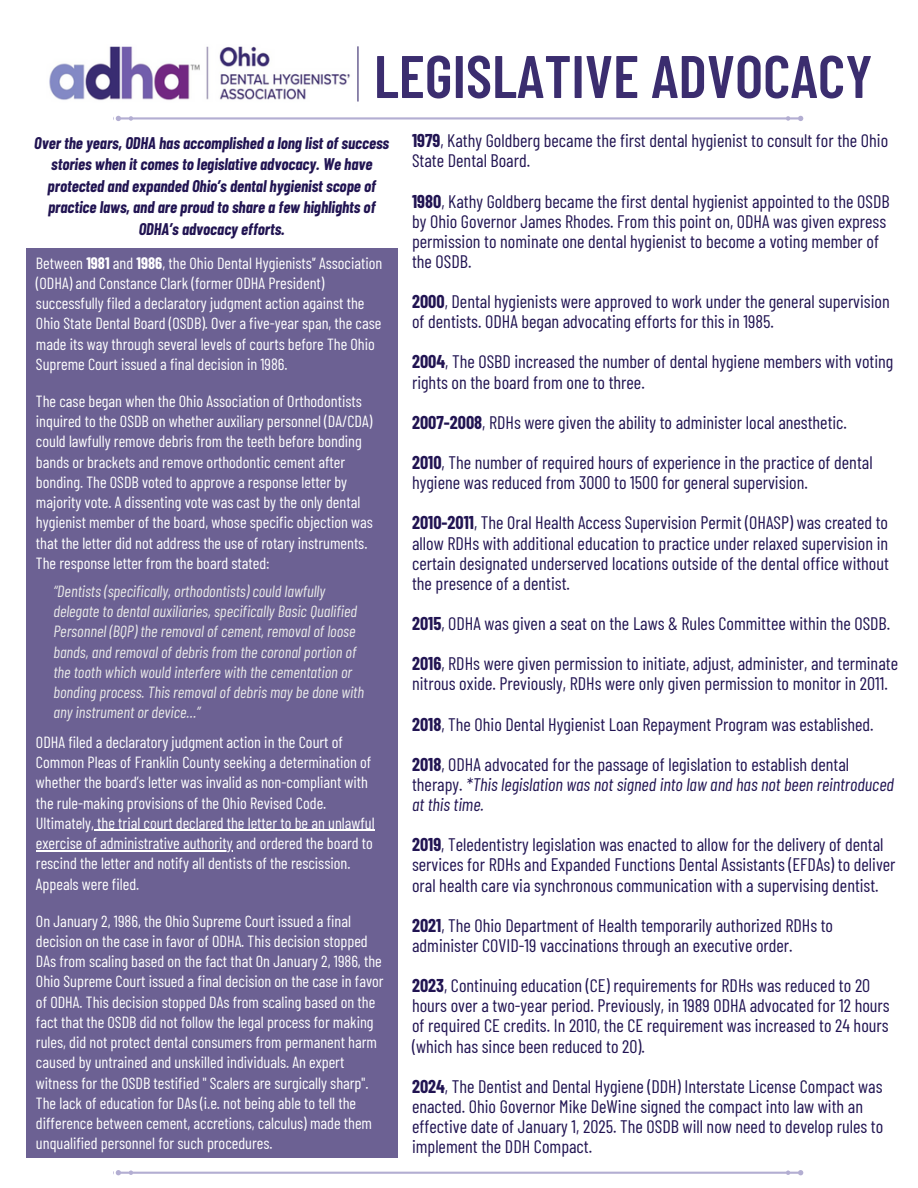
<style>
.page{position:relative;width:918px;height:1188px;background:#fff}
.page>*{position:absolute;margin:0;border:0;box-sizing:border-box;transform-origin:0 0}
.t1{font:600 60px "Barlow Condensed";color:#3b2d6f}
.t2{font:18.15px/20.1px "Barlow Condensed";color:#211452}
.t3{font:italic 18.15px/20.1px "Barlow Condensed";color:#211452}
.t4{font:italic 700 16.5px/21.3px "Barlow Condensed";color:#211452;text-align:center}
.t5{font:16.2px/20.2px "Barlow Condensed";color:#fff}
.t6{font:italic 16.2px/20.2px "Barlow Condensed";color:#e9e9e9}
.s1{font-weight:700}
.s2{font-weight:700;font-style:normal}
.s3{font-style:normal}
</style>
<div class="page">
<div style="left:26px;top:248px;width:372px;height:910px;background:#6c6193"></div>
<img style="left:49px;top:46px;width:301px;height:55px">
<hr style="left:357px;top:46px;width:2px;height:56px;background:#3b2d6f">
<svg style="left:116px;top:116px;width:687px;height:5px"></svg>
<svg style="left:116px;top:1170px;width:687px;height:5px"></svg>
<hr style="left:94px;top:830px;width:281px;height:1px;background:#fff">
<hr style="left:36px;top:850px;width:197px;height:1px;background:#fff">
<p class="t1" style="left:374px;top:38px;width:500px">LEGISLATIVE ADVOCACY</p>
<p class="t2" style="left:412px;top:130px;width:478px"><span class="s1">1979</span>, Kathy Goldberg became the first dental hygienist to consult for the Ohio<br>State Dental Board.</p>
<h1 class="t2" style="left:412px;top:190px;width:479px"><span class="s1">1980</span>, Kathy Goldberg became the first dental hygienist appointed to the OSDB by Ohio Governor James Rhodes. From this point on, ODHA was given express permission to nominate one dental hygienist to become a voting member of the OSDB.</h1>
<p class="t2" style="left:412px;top:291px;width:479px"><span class="s1">2000</span>, Dental hygienists were approved to work under the general supervision of dentists. ODHA began advocating efforts for this in 1985.</p>
<p class="t2" style="left:412px;top:351px;width:483px"><span class="s1">2004</span>, The OSBD increased the number of dental hygiene members with voting rights on the board from one to three.</p>
<p class="t2" style="left:412px;top:412px;width:436px"><span class="s1">2007-2008</span>, RDHs were given the ability to administer local anesthetic.</p>
<p class="t2" style="left:412px;top:452px;width:462px"><span class="s1">2010</span>, The number of required hours of experience in the practice of dental hygiene was reduced from 3000 to 1500 for general supervision.</p>
<p class="t2" style="left:412px;top:512px;width:478px;text-align:justify"><span class="s1">2010-2011</span>, The Oral Health Access Supervision Permit (OHASP) was created to allow RDHs with additional education to practice under relaxed supervision in certain designated underserved locations outside of the dental office without the presence of a dentist.</p>
<p class="t2" style="left:412px;top:613px;width:480px"><span class="s1">2015</span>, ODHA was given a seat on the Laws &amp; Rules Committee within the OSDB.</p>
<p class="t2" style="left:412px;top:653px;width:487px"><span class="s1">2016</span>, RDHs were given permission to initiate, adjust, administer, and terminate nitrous oxide. Previously, RDHs were only given permission to monitor in 2011.</p>
<p class="t2" style="left:412px;top:713px;width:463px"><span class="s1">2018</span>, The Ohio Dental Hygienist Loan Repayment Program was established.</p>
<p class="t3" style="left:412px;top:754px;width:483px"><span class="s2">2018</span><span class="s3">, ODHA advocated for the passage of legislation to establish dental therapy.</span> *This legislation was not signed into law and has not been reintroduced at this time.</p>
<p class="t2" style="left:412px;top:834px;width:485px"><span class="s1">2019</span>, Teledentistry legislation was enacted to allow for the delivery of dental services for RDHs and Expanded Functions Dental Assistants (EFDAs) to deliver oral health care via synchronous communication with a supervising dentist.</p>
<p class="t2" style="left:412px;top:915px;width:423px"><span class="s1">2021</span>, The Ohio Department of Health temporarily authorized RDHs to administer COVID-19 vaccinations through an executive order.</p>
<h3 class="t2" style="left:412px;top:975px;width:479px"><span class="s1">2023</span>, Continuing education (CE) requirements for RDHs was reduced to 20 hours over a two-year period. Previously, in 1989 ODHA advocated for 12 hours of required CE credits. In 2010, the CE requirement was increased to 24 hours (which has since been reduced to 20).</h3>
<h3 class="t2" style="left:412px;top:1075px;width:473px"><span class="s1">2024</span>, The Dentist and Dental Hygiene (DDH) Interstate License Compact was enacted. Ohio Governor Mike DeWine signed the compact into law with an effective date of January 1, 2025. The OSDB will now need to develop rules to implement the DDH Compact.</h3>
<h3 class="t4" style="left:34px;top:132px;width:356px">Over the years, ODHA has accomplished a long list of success stories when it comes to legislative advocacy. We have protected and expanded Ohio’s dental hygienist scope of practice laws, and are proud to share a few highlights of ODHA’s advocacy efforts.</h3>
<h3 class="t5" style="left:36px;top:252px;width:348px">Between <span class="s1">1981</span> and <span class="s1">1986</span>, the Ohio Dental Hygienists'’ Association (ODHA) and Constance Clark (former ODHA President) successfully filed a declaratory judgment action against the Ohio State Dental Board (OSDB). Over a five-year span, the case made its way through several levels of courts before The Ohio Supreme Court issued a final decision in 1986.</h3>
<h3 class="t5" style="left:36px;top:390px;width:338px">The case began when the Ohio Association of Orthodontists inquired to the OSDB on whether auxiliary personnel (DA/CDA) could lawfully remove debris from the teeth before bonding bands or brackets and remove orthodontic cement after bonding. The OSDB voted to approve a response letter by majority vote. A dissenting vote was cast by the only dental hygienist member of the board, whose specific objection was that the letter did not address the use of rotary instruments.<br>The response letter from the board stated:</h3>
<h3 class="t6" style="left:53px;top:580px;width:312px">“Dentists (specifically, orthodontists) could lawfully delegate to dental auxiliaries, specifically Basic Qualified Personnel (BQP) the removal of cement, removal of loose bands, and removal of debris from the coronal portion of the tooth which would interfere with the cementation or bonding process. This removal of debris may be done with any instrument or device…”</h3>
<h3 class="t5" style="left:36px;top:731px;width:340px">ODHA filed a declaratory judgment action in the Court of Common Pleas of Franklin County seeking a determination of whether the board’s letter was invalid as non-compliant with the rule-making provisions of the Ohio Revised Code.<br>Ultimately, the trial court declared the letter to be an unlawful</h3>
<h3 class="t5" style="left:36px;top:832px;width:339px">exercise of administrative authority and ordered the board to rescind the letter and notify all dentists of the rescission.<br>Appeals were filed.</h3>
<h3 class="t5" style="left:36px;top:910px;width:349px">On January 2, 1986, the Ohio Supreme Court issued a final decision on the case in favor of ODHA. This decision stopped DAs from scaling based on the fact that On January 2, 1986, the Ohio Supreme Court issued a final decision on the case in favor of ODHA. This decision stopped DAs from scaling based on the</h3>
<h3 class="t5" style="left:36px;top:1011px;width:343px">fact that the OSDB did not follow the legal process for making rules, did not protect dental consumers from permanent harm caused by untrained and unskilled individuals. An expert witness for the OSDB testified " Scalers are surgically sharp".<br>The lack of education for DAs (i.e. not being able to tell the difference between cement, accretions, calculus) made them unqualified personnel for such procedures.</h3>
</div>
